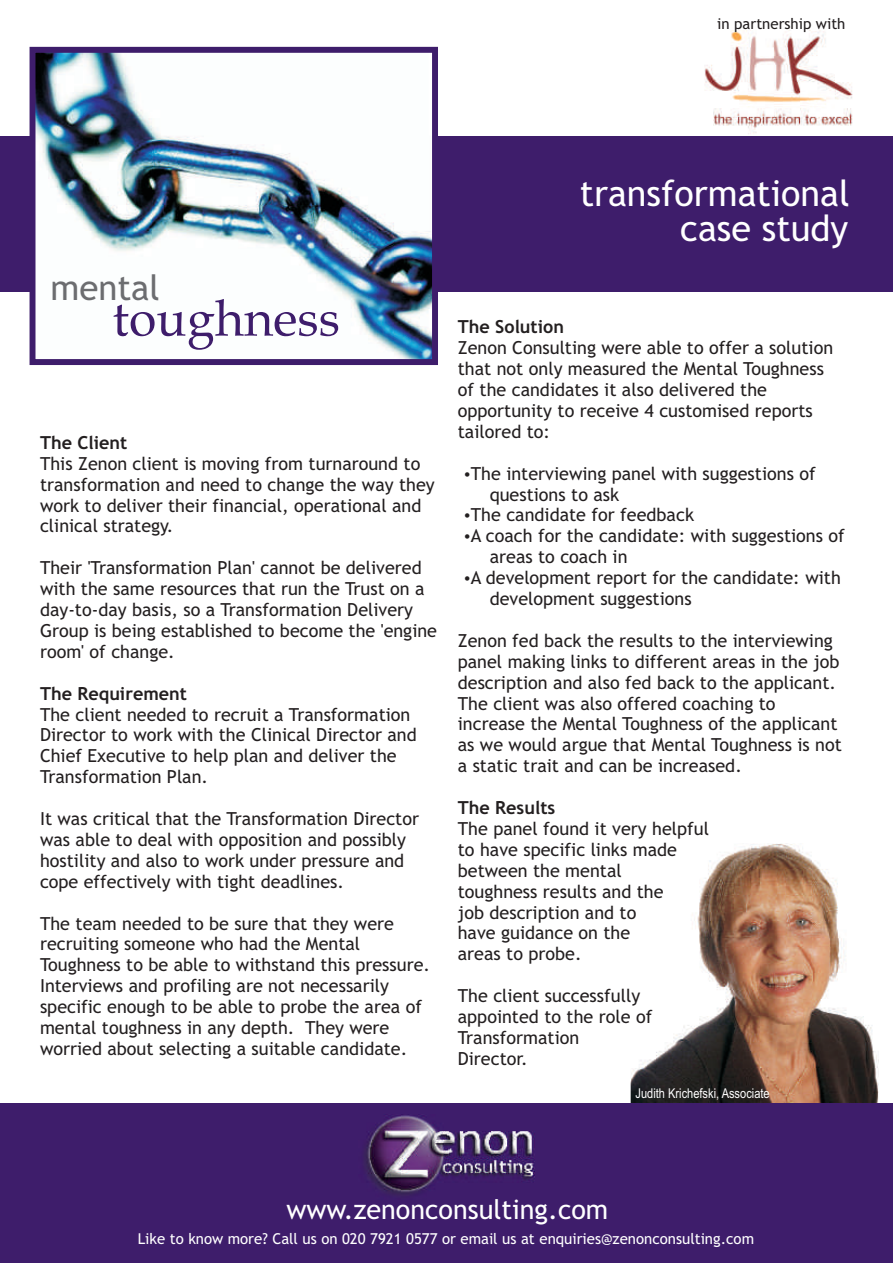
<style>
.page{position:relative;width:893px;height:1263px;background:#fff}
.page>*{position:absolute;margin:0;border:0;box-sizing:border-box;transform-origin:0 0}
.t1{font:50.25px "Book Antiqua";color:#3e1d6b}
.t2{font:36px "Trebuchet MS";color:#fff}
.t3{font:34.95px "Trebuchet MS";color:#6c6d70}
.t4{font:27px "Trebuchet MS";color:#fff}
.t5{font:18px/20.9px "Trebuchet MS";color:#231f20}
.t6{font:700 18px "Trebuchet MS";color:#231f20}
.t7{font:15px "Trebuchet MS";color:#fff}
.t8{font:15px "Trebuchet MS";color:#231f20}
.t9{font:13.5px "Arial Narrow";color:#fff}
</style>
<div class="page">
<img style="left:704px;top:30px;width:149px;height:104px">
<img style="left:631px;top:843px;width:247px;height:261px">
<div style="left:0;top:136px;width:893px;height:156px;background:#3e1d6b"></div>
<div style="left:0;top:1104px;width:893px;height:159px;background:#3e1d6b"></div>
<img style="left:364px;top:1115px;width:171px;height:81px">
<img style="left:37px;top:54px;width:394px;height:304px">
<div style="left:30px;top:47px;width:408px;height:318px;border:6px solid #3e1d6b"></div>
<p class="t8" style="left:717px;top:18px;width:130px">in partnership with</p>
<h2 class="t2" style="left:580px;top:180px;width:271px">transformational</h2>
<h3 class="t3" style="left:50px;top:274px;width:111px">mental</h3>
<h1 class="t1" style="left:112px;top:299px;width:229px">toughness</h1>
<p class="t6" style="left:40px;top:435px;width:89px">The Client</p>
<p class="t5" style="left:40px;top:454px;width:396px">This Zenon client is moving from turnaround to transformation and need to change the way they work to deliver their financial, operational and clinical strategy.</p>
<p class="t5" style="left:40px;top:559px;width:399px">Their 'Transformation Plan' cannot be delivered with the same resources that run the Trust on a day-to-day basis, so a Transformation Delivery Group is being established to become the 'engine room' of change.</p>
<p class="t6" style="left:40px;top:686px;width:148px">The Requirement</p>
<p class="t5" style="left:40px;top:705px;width:378px">The client needed to recruit a Transformation Director to work with the Clinical Director and Chief Executive to help plan and deliver the Transformation Plan.</p>
<p class="t5" style="left:40px;top:810px;width:381px">It was critical that the Transformation Director was able to deal with opposition and possibly hostility and also to work under pressure and cope effectively with tight deadlines.</p>
<p class="t5" style="left:40px;top:914px;width:392px">The team needed to be sure that they were recruiting someone who had the Mental Toughness to be able to withstand this pressure.<br>Interviews and profiling are not necessarily specific enough to be able to probe the area of mental toughness in any depth. They were worried about selecting a suitable candidate.</p>
<h2 class="t2" style="left:680px;top:215px;width:170px">case study</h2>
<p class="t6" style="left:458px;top:320px;width:108px">The Solution</p>
<p class="t5" style="left:458px;top:339px;width:377px">Zenon Consulting were able to offer a solution that not only measured the Mental Toughness of the candidates it also delivered the opportunity to receive 4 customised reports tailored to:</p>
<p class="t5" style="left:471px;top:464px;width:346px">The interviewing panel with suggestions of</p>
<p class="t5" style="left:490px;top:485px;width:131px">questions to ask</p>
<p class="t5" style="left:471px;top:506px;width:225px">The candidate for feedback</p>
<p class="t5" style="left:471px;top:527px;width:375px">A coach for the candidate: with suggestions of</p>
<p class="t5" style="left:490px;top:548px;width:139px">areas to coach in</p>
<p class="t5" style="left:471px;top:569px;width:371px">A development report for the candidate: with</p>
<p class="t5" style="left:490px;top:590px;width:203px">development suggestions</p>
<p class="t5" style="left:458px;top:632px;width:386px">Zenon fed back the results to the interviewing panel making links to different areas in the job description and also fed back to the applicant.<br>The client was also offered coaching to increase the Mental Toughness of the applicant as we would argue that Mental Toughness is not a static trait and can be increased.</p>
<p class="t6" style="left:458px;top:801px;width:99px">The Results</p>
<p class="t5" style="left:458px;top:820px;width:253px">The panel found it very helpful to have specific links made between the mental<br>toughness results and the<br>job description and to<br>have guidance on the<br>areas to probe.</p>
<p class="t5" style="left:458px;top:987px;width:196px">The client successfully appointed to the role of<br>Transformation<br>Director.</p>
<p class="t9" style="left:636px;top:1088px;width:136px">Judith Krichefski, Associate</p>
<h3 class="t4" style="left:286px;top:1199px;width:323px">www.zenonconsulting.com</h3>
<p class="t7" style="left:138px;top:1232px;width:618px">Like to know more? Call us on 020 7921 0577 or email us at enquiries@zenonconsulting.com</p>
</div>
